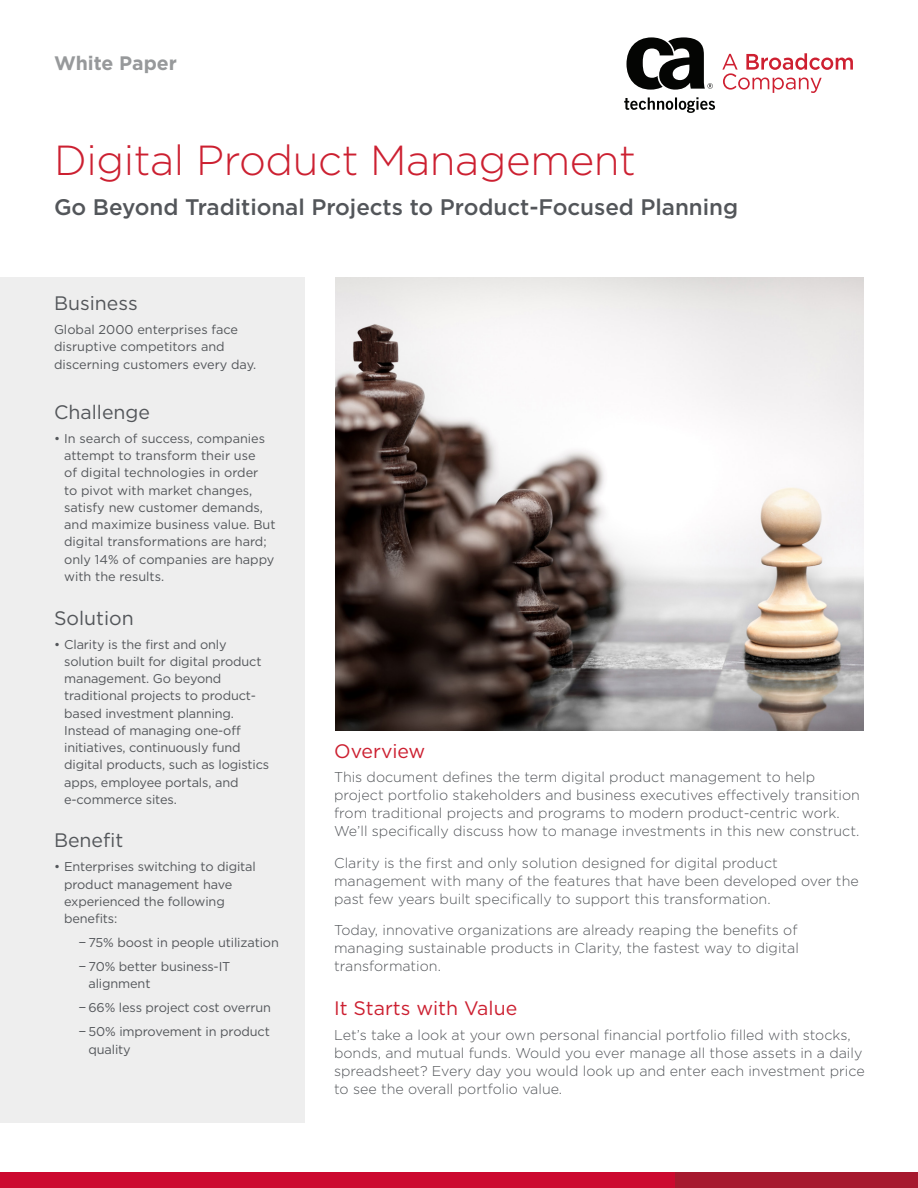
<style>
.page{position:relative;width:918px;height:1188px;background:#fff}
.page>*{position:absolute;margin:0;border:0;box-sizing:border-box;transform-origin:0 0}
.Cover_Main_Title{font:300 42px "Gotham";letter-spacing:-.01em;color:#cc2031}
.Cover_Main_Subtitle{font:500 22.5px "Gotham";letter-spacing:-.005em;color:#53565a}
.Side_Bar_Heading{font:19.5px "Gotham";color:#53565a}
.Body_Head{font:19.5px "Gotham";color:#cc2031}
.t1{font:700 19.5px "Gotham";color:#97999b}
.Body_Text{font:300 14.25px/18px "Gotham";color:#53565a}
.Side_Bar_Body_Text{font:12.75px/17.2px "Gotham";letter-spacing:-.01em;color:#53565a}
</style>
<div class="page">
<div style="left:0;top:1172px;width:707px;height:16px;background:#cc092f"></div>
<div style="left:675px;top:1172px;width:243px;height:16px;background:#a6192e"></div>
<svg style="left:722px;top:53px;width:131px;height:40px"></svg>
<svg style="left:624px;top:37px;width:91px;height:76px"></svg>
<div style="left:0;top:277px;width:305px;height:846px;background:#eee"></div>
<img style="left:335px;top:277px;width:529px;height:453px">
<h3 class="t1" style="left:54px;top:50px;width:124px">White Paper</h3>
<p class="Cover_Main_Title" style="left:54px;top:134px;width:583px">Digital Product Management</p>
<p class="Cover_Main_Subtitle" style="left:54px;top:192px;width:686px">Go Beyond Traditional Projects to Product-Focused Planning</p>
<p class="Side_Bar_Heading" style="left:54px;top:291px;width:85px">Business</p>
<p class="Side_Bar_Body_Text" style="left:54px;top:321px;width:204px">Global 2000 enterprises face disruptive competitors and discerning customers every day.</p>
<p class="Side_Bar_Heading" style="left:54px;top:400px;width:98px">Challenge</p>
<p class="Side_Bar_Body_Text" style="left:64px;top:430px;width:213px;text-indent:-10px">• In search of success, companies attempt to transform their use<br>of digital technologies in order<br>to pivot with market changes, satisfy new customer demands, and maximize business value. But digital transformations are hard; only 14% of companies are happy with the results.</p>
<p class="Side_Bar_Heading" style="left:54px;top:605px;width:81px">Solution</p>
<p class="Side_Bar_Body_Text" style="left:64px;top:635px;width:207px;text-indent:-10px">• Clarity is the first and only solution built for digital product management. Go beyond traditional projects to product&shy;based investment planning.<br>Instead of managing one-off initiatives, continuously fund digital products, such as logistics apps, employee portals, and e-commerce sites.</p>
<p class="Side_Bar_Heading" style="left:54px;top:828px;width:71px">Benefit</p>
<p class="Side_Bar_Body_Text" style="left:64px;top:858px;width:193px;text-indent:-10px">• Enterprises switching to digital product management have experienced the following benefits:</p>
<p class="Side_Bar_Body_Text" style="left:78px;top:934px;width:202px">− 75% boost in people utilization</p>
<p class="Side_Bar_Body_Text" style="left:88px;top:958px;width:143px;text-indent:-10px">− 70% better business-IT alignment</p>
<p class="Side_Bar_Body_Text" style="left:78px;top:999px;width:194px">− 66% less project cost overrun</p>
<p class="Side_Bar_Body_Text" style="left:88px;top:1023px;width:183px;text-indent:-10px">− 50% improvement in product quality</p>
<p class="Body_Head" style="left:334px;top:738px;width:93px">Overview</p>
<p class="Body_Text" style="left:334px;top:768px;width:527px">This document defines the term digital product management to help project portfolio stakeholders and business executives effectively transition from traditional projects and programs to modern product-centric work.<br>We’ll specifically discuss how to manage investments in this new construct.</p>
<p class="Body_Text" style="left:334px;top:853px;width:526px">Clarity is the first and only solution designed for digital product management with many of the features that have been developed over the past few years built specifically to support this transformation.</p>
<p class="Body_Text" style="left:334px;top:921px;width:466px;text-align:justify">Today, innovative organizations are already reaping the benefits of managing sustainable products in Clarity, the fastest way to digital transformation.</p>
<p class="Body_Head" style="left:334px;top:996px;width:185px">It Starts with Value</p>
<p class="Body_Text" style="left:334px;top:1025px;width:532px">Let’s take a look at your own personal financial portfolio filled with stocks, bonds, and mutual funds. Would you ever manage all those assets in a daily spreadsheet? Every day you would look up and enter each investment price to see the overall portfolio value.</p>
</div>
